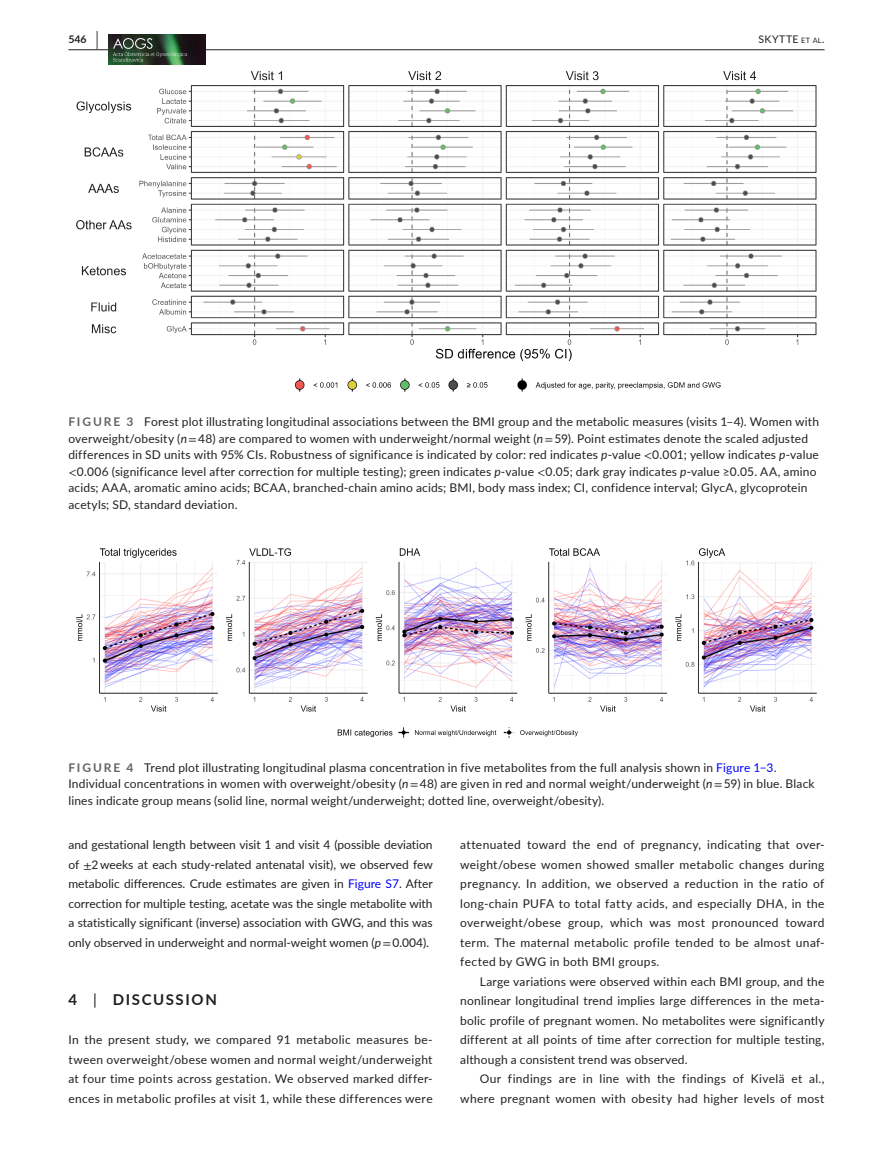
<style>
.page{position:relative;width:893px;height:1174px;background:#fff}
.page>*{position:absolute;margin:0;border:0;box-sizing:border-box;transform-origin:0 0}
.t1{font:700 15px "Lato";letter-spacing:.11em;color:#231f20}
.t2{font:12px/19.5px "Lato";letter-spacing:.015em;color:#231f20;text-align:justify}
.t3{font:10.5px "Lato";letter-spacing:.055em;color:#231f20}
.t4{font:700 10.5px "Lato";color:#231f20}
.s1{font-size:19.5px}
.s2{font-size:7.35px}
.s3{font-weight:700;color:#636366}
.s4{font-style:italic}
.s5{font-family:"STIX"}
.s6{color:#00f}
.s7{font-weight:400}
</style>
<div class="page">
<hr style="left:68px;top:49px;width:756px;height:1px;background:#231f20">
<img style="left:108px;top:35px;width:97px;height:30px">
<svg style="left:113px;top:38px;width:74px;height:24px;background:#3f5943"></svg>
<img style="left:76px;top:71px;width:741px;height:321px">
<img style="left:76px;top:548px;width:741px;height:190px">
<p class="t4" style="left:68px;top:31px;width:31px">546 <span class="s1">|</span></p>
<p class="t3" style="left:759px;top:31px;width:67px">SKYTTE <span class="s2">et al</span>.</p>
<p class="t2" style="left:68px;top:413px;width:752px;line-height:16.5px;text-align:left"><span class="s3">FIGURE 3</span> Forest plot illustrating longitudinal associations between the BMI group and the metabolic measures (visits 1–4). Women with overweight/obesity (<span class="s4">n</span><span class="s5">=</span> 48) are compared to women with underweight/normal weight (<span class="s4">n</span><span class="s5">=</span> 59). Point estimates denote the scaled adjusted differences in SD units with 95% CIs. Robustness of significance is indicated by color: red indicates <span class="s4">p</span>-value <span class="s5">&lt;</span>0.001; yellow indicates <span class="s4">p</span>-value <span class="s5">&lt;</span>0.006 (significance level after correction for multiple testing); green indicates <span class="s4">p</span>-value <span class="s5">&lt;</span>0.05; dark gray indicates <span class="s4">p</span>-value ≥0.05. AA, amino acids; AAA, aromatic amino acids; BCAA, branched-chain amino acids; BMI, body mass index; CI, confidence interval; GlycA, glycoprotein acetyls; SD, standard deviation.</p>
<p class="t2" style="left:68px;top:758px;width:748px;line-height:16.5px;text-align:left"><span class="s3">FIGURE 4</span> Trend plot illustrating longitudinal plasma concentration in five metabolites from the full analysis shown in <span class="s6">Figure 1−3</span>.<br>Individual concentrations in women with overweight/obesity (<span class="s4">n</span><span class="s5">=</span> 48) are given in red and normal weight/underweight (<span class="s4">n</span><span class="s5">=</span> 59) in blue. Black lines indicate group means (solid line, normal weight/underweight; dotted line, overweight/obesity).</p>
<p class="t2" style="left:68px;top:834px;width:366px">and gestational length between visit 1 and visit 4 (possible deviation of <span class="s5">±</span>2 weeks at each study-related antenatal visit), we observed few metabolic differences. Crude estimates are given in <span class="s6">Figure S7</span>. After correction for multiple testing, acetate was the single metabolite with a statistically significant (inverse) association with GWG, and this was only observed in underweight and normal-weight women (<span class="s4">p</span><span class="s5">=</span> 0.004).</p>
<p class="t1" style="left:68px;top:989px;width:150px">4 <span class="s7">|</span> DISCUSSION</p>
<p class="t2" style="left:68px;top:1029px;width:366px">In the present study, we compared 91 metabolic measures be&shy;tween overweight/obese women and normal weight/underweight at four time points across gestation. We observed marked differ&shy;ences in metabolic profiles at visit 1, while these differences were</p>
<p class="t2" style="left:460px;top:834px;width:366px">attenuated toward the end of pregnancy, indicating that over&shy;weight/obese women showed smaller metabolic changes during pregnancy. In addition, we observed a reduction in the ratio of long-chain PUFA to total fatty acids, and especially DHA, in the overweight/obese group, which was most pronounced toward term. The maternal metabolic profile tended to be almost unaf&shy;fected by GWG in both BMI groups.</p>
<p class="t2" style="left:460px;top:971px;width:366px;text-indent:20px">Large variations were observed within each BMI group, and the nonlinear longitudinal trend implies large differences in the meta&shy;bolic profile of pregnant women. No metabolites were significantly different at all points of time after correction for multiple testing, although a consistent trend was observed.</p>
<p class="t2" style="left:460px;top:1068px;width:366px;text-align:right">Our findings are in line with the findings of Kivelä et al., where pregnant women with obesity had higher levels of most</p>
</div>
